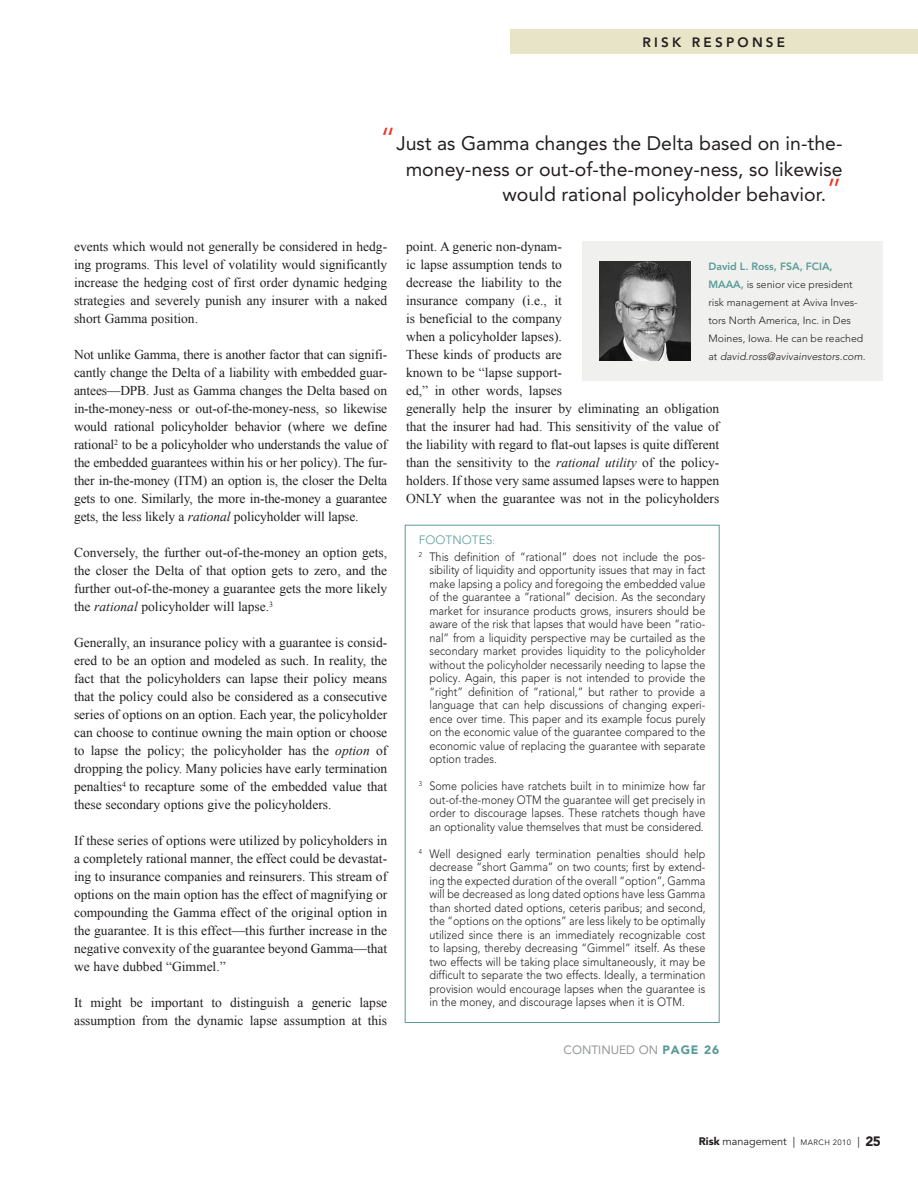
<style>
.page{position:relative;width:918px;height:1188px;background:#fff}
.page>*{position:absolute;margin:0;border:0;box-sizing:border-box;transform-origin:0 0}
.t1{font:19.5px/25.5px "Avenir";color:#231f20;text-align:right}
.Body{font:13.5px/18px "Times New Roman";color:#231f20;text-align:justify}
.Categories_font{font:800 13.5px "Avenir";letter-spacing:.24em;color:#231f20}
.Body_bullet{font:300 12px/13.5px "Avenir";color:#231f20;text-align:justify;scale:.9 1}
.t2{font:12px "Avenir";color:#939598}
.Body_bullet-2{font:300 12px "Avenir";color:#599a98}
.t3{font:10.8px "Avenir";color:#231f20}
.Picture_Caption_styl{font:300 10.5px/18px "Avenir";color:#231f20}
.s1{font-weight:300;font-size:31.5px;color:#ef3122}
.s2{font-style:italic}
.s3{font-weight:800;color:#599a98}
.s4{font-size:9px}
.s5{font-weight:900;color:#599a98}
.s6{font-weight:900}
.s7{font-size:7.8px}
.s8{font-weight:900;font-size:13.5px}
</style>
<div class="page">
<div style="left:405px;top:525px;width:314px;height:498px;border:1px solid #599a98"></div>
<div style="left:582px;top:241px;width:300px;height:140px;background:#f0f1ee"></div>
<img style="left:600px;top:261px;width:91px;height:100px">
<div style="left:510px;top:30px;width:408px;height:24px;background:#e8e4c8"></div>
<p class="Categories_font" style="left:642px;top:34px;width:144px">RISK RESPONSE</p>
<p class="t1" style="left:380px;top:131px;width:464px"><span class="s1">“</span>Just as Gamma changes the Delta based on in-the&shy;money-ness or out-of-the-money-ness, so likewise would rational policyholder behavior.<span class="s1">”</span></p>
<p class="Body" style="left:74px;top:237px;width:315px">events which would not generally be considered in hedg&shy;ing programs. This level of volatility would significantly increase the hedging cost of first order dynamic hedging strategies and severely punish any insurer with a naked short Gamma position.</p>
<p class="Body" style="left:74px;top:345px;width:315px">Not unlike Gamma, there is another factor that can signifi&shy;cantly change the Delta of a liability with embedded guar&shy;antees—DPB. Just as Gamma changes the Delta based on in-the-money-ness or out-of-the-money-ness, so likewise would rational policyholder behavior (where we define rational<sup>2</sup> to be a policyholder who understands the value of the embedded guarantees within his or her policy). The fur&shy;ther in-the-money (ITM) an option is, the closer the Delta gets to one. Similarly, the more in-the-money a guarantee gets, the less likely a <span class="s2">rational</span> policyholder will lapse.</p>
<p class="Body" style="left:74px;top:543px;width:315px">Conversely, the further out-of-the-money an option gets, the closer the Delta of that option gets to zero, and the further out-of-the-money a guarantee gets the more likely the <span class="s2">rational</span> policyholder will lapse.<sup>3</sup></p>
<p class="Body" style="left:74px;top:633px;width:315px">Generally, an insurance policy with a guarantee is consid&shy;ered to be an option and modeled as such. In reality, the fact that the policyholders can lapse their policy means that the policy could also be considered as a consecutive series of options on an option. Each year, the policyholder can choose to continue owning the main option or choose to lapse the policy; the policyholder has the <span class="s2">option</span> of dropping the policy. Many policies have early termination penalties<sup>4</sup> to recapture some of the embedded value that these secondary options give the policyholders.</p>
<p class="Body" style="left:74px;top:831px;width:315px">If these series of options were utilized by policyholders in a completely rational manner, the effect could be devastat&shy;ing to insurance companies and reinsurers. This stream of options on the main option has the effect of magnifying or compounding the Gamma effect of the original option in the guarantee. It is this effect—this further increase in the negative convexity of the guarantee beyond Gamma—that we have dubbed “Gimmel.”</p>
<p class="Body" style="left:74px;top:993px;width:315px">It might be important to distinguish a generic lapse assumption from the dynamic lapse assumption at this</p>
<p class="Body" style="left:406px;top:237px;width:315px;text-align:left">point. A generic non-dynam-<br>ic lapse assumption tends to<br>decrease the liability to the<br>insurance company (i.e., it<br>is beneficial to the company<br>when a policyholder lapses).<br>These kinds of products are<br>known to be “lapse support-<br>ed,” in other words, lapses<br>generally help the insurer by eliminating an obligation that the insurer had had. This sensitivity of the value of the liability with regard to flat-out lapses is quite different than the sensitivity to the <span class="s2">rational utility</span> of the policy&shy;holders. If those very same assumed lapses were to happen ONLY when the guarantee was not in the policyholders</p>
<p class="Picture_Caption_styl" style="left:708px;top:257px;width:159px"><span class="s3">David L. Ross, FSA, FCIA,<br>MAAA,</span> is senior vice president risk management at Aviva Inves&shy;tors North America, Inc. in Des<br>Moines, Iowa. He can be reached at <span class="s2">david.ross@avivainvestors.com.</span></p>
<p class="Body_bullet-2" style="left:419px;top:533px;width:77px">FOOTNOTES<span class="s4">:</span></p>
<p class="Body_bullet" style="left:429px;top:550px;width:308px;text-indent:-11px"><sup>2</sup> This definition of “rational” does not include the pos&shy;sibility of liquidity and opportunity issues that may in fact make lapsing a policy and foregoing the embedded value of the guarantee a “rational” decision. As the secondary market for insurance products grows, insurers should be aware of the risk that lapses that would have been “ratio&shy;nal” from a liquidity perspective may be curtailed as the secondary market provides liquidity to the policyholder without the policyholder necessarily needing to lapse the policy. Again, this paper is not intended to provide the “right” definition of “rational,” but rather to provide a language that can help discussions of changing experi&shy;ence over time. This paper and its example focus purely on the economic value of the guarantee compared to the economic value of replacing the guarantee with separate option trades.</p>
<p class="Body_bullet" style="left:429px;top:779px;width:308px;text-indent:-11px"><sup>3</sup> Some policies have ratchets built in to minimize how far out-of-the-money OTM the guarantee will get precisely in order to discourage lapses. These ratchets though have an optionality value themselves that must be considered.</p>
<p class="Body_bullet" style="left:429px;top:847px;width:308px;text-indent:-11px"><sup>4</sup> Well designed early termination penalties should help decrease “short Gamma” on two counts; first by extend&shy;ing the expected duration of the overall “option”, Gamma will be decreased as long dated options have less Gamma than shorted dated options, ceteris paribus; and second, the “options on the options” are less likely to be optimally utilized since there is an immediately recognizable cost to lapsing, thereby decreasing “Gimmel” itself. As these two effects will be taking place simultaneously, it may be difficult to separate the two effects. Ideally, a termination provision would encourage lapses when the guarantee is in the money, and discourage lapses when it is OTM.</p>
<p class="t2" style="left:564px;top:1043px;width:157px">CONTINUED ON <span class="s5">PAGE 26</span></p>
<p class="t3" style="left:699px;top:1135px;width:183px"><span class="s6">Risk</span> management | <span class="s7">MARCH 2010</span> | <span class="s8">25</span></p>
</div>
